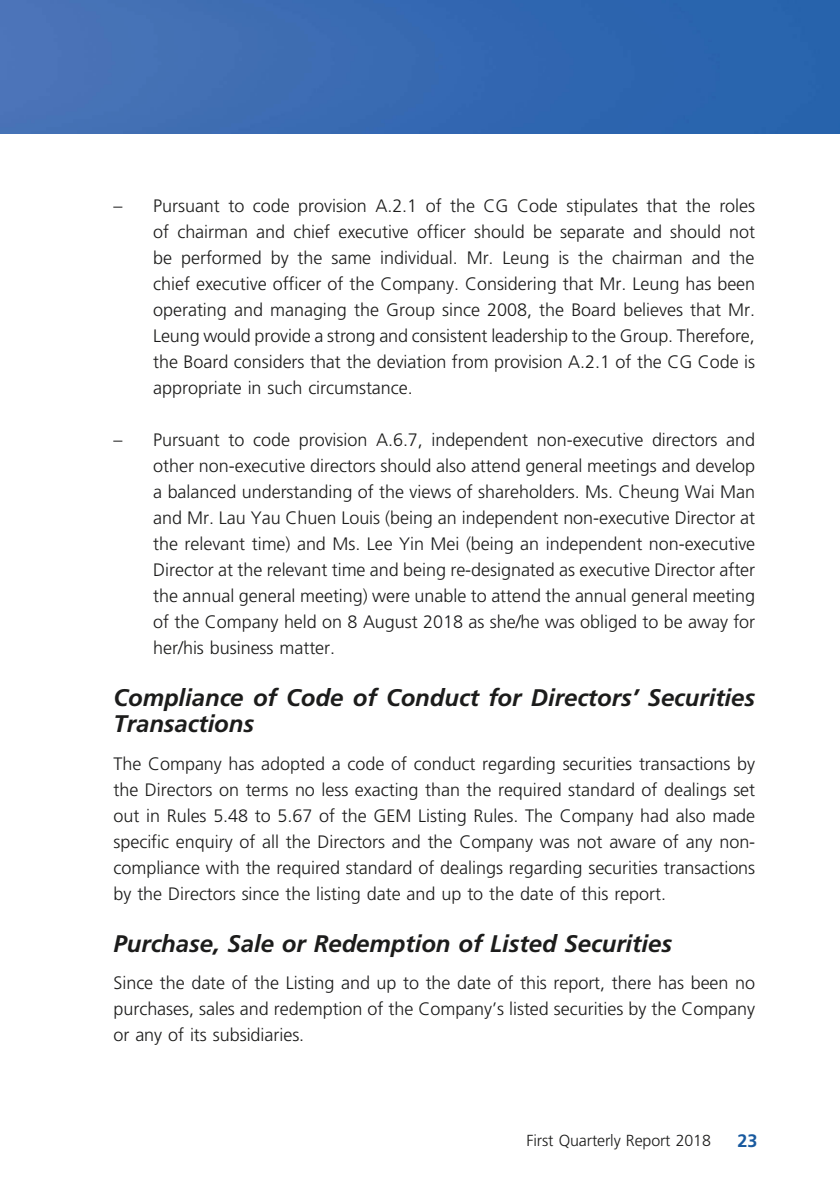
<style>
.page{position:relative;width:840px;height:1191px;background:#fff}
.page>*{position:absolute;margin:0;border:0;box-sizing:border-box;transform-origin:0 0}
.t1{font:italic 700 24px/26px "Frutiger LT Std";letter-spacing:-.005em;color:#1c1c1b}
.t2{font:300 18px/26px "Frutiger LT Std";letter-spacing:-.005em;color:#1c1c1b;text-align:justify}
.t3{font:700 18px "Frutiger LT Std";color:#195a9f}
.t4{font:300 16px "Frutiger LT Std";letter-spacing:-.01em;color:#1c1c1b}
</style>
<div class="page">
<img style="left:1px;top:0;width:838px;height:133px">
<hr style="left:0;top:0;width:1px;height:133px;background:#ebecf5">
<p class="t2" style="left:153px;top:193px;width:603px;text-indent:-40px">– Pursuant to code provision A.2.1 of the CG Code stipulates that the roles of chairman and chief executive officer should be separate and should not be performed by the same individual. Mr. Leung is the chairman and the chief executive officer of the Company. Considering that Mr. Leung has been operating and managing the Group since 2008, the Board believes that Mr.<br>Leung would provide a strong and consistent leadership to the Group. Therefore, the Board considers that the deviation from provision A.2.1 of the CG Code is appropriate in such circumstance.</p>
<p class="t2" style="left:153px;top:427px;width:603px;text-indent:-40px">– Pursuant to code provision A.6.7, independent non-executive directors and other non-executive directors should also attend general meetings and develop a balanced understanding of the views of shareholders. Ms. Cheung Wai Man and Mr. Lau Yau Chuen Louis (being an independent non-executive Director at the relevant time) and Ms. Lee Yin Mei (being an independent non-executive Director at the relevant time and being re-designated as executive Director after the annual general meeting) were unable to attend the annual general meeting of the Company held on 8 August 2018 as she/he was obliged to be away for her/his business matter.</p>
<h1 class="t1" style="left:113px;top:685px;width:642px">Compliance of Code of Conduct for Directors’ Securities<br>Transactions</h1>
<p class="t2" style="left:113px;top:750px;width:643px">The Company has adopted a code of conduct regarding securities transactions by the Directors on terms no less exacting than the required standard of dealings set out in Rules 5.48 to 5.67 of the GEM Listing Rules. The Company had also made specific enquiry of all the Directors and the Company was not aware of any non&shy;compliance with the required standard of dealings regarding securities transactions by the Directors since the listing date and up to the date of this report.</p>
<h1 class="t1" style="left:113px;top:930px;width:559px">Purchase, Sale or Redemption of Listed Securities</h1>
<p class="t2" style="left:113px;top:970px;width:642px">Since the date of the Listing and up to the date of this report, there has been no purchases, sales and redemption of the Company’s listed securities by the Company or any of its subsidiaries.</p>
<p class="t4" style="left:526px;top:1131px;width:186px">First Quarterly Report 2018</p>
<p class="t3" style="left:737px;top:1130px;width:21px">23</p>
</div>
